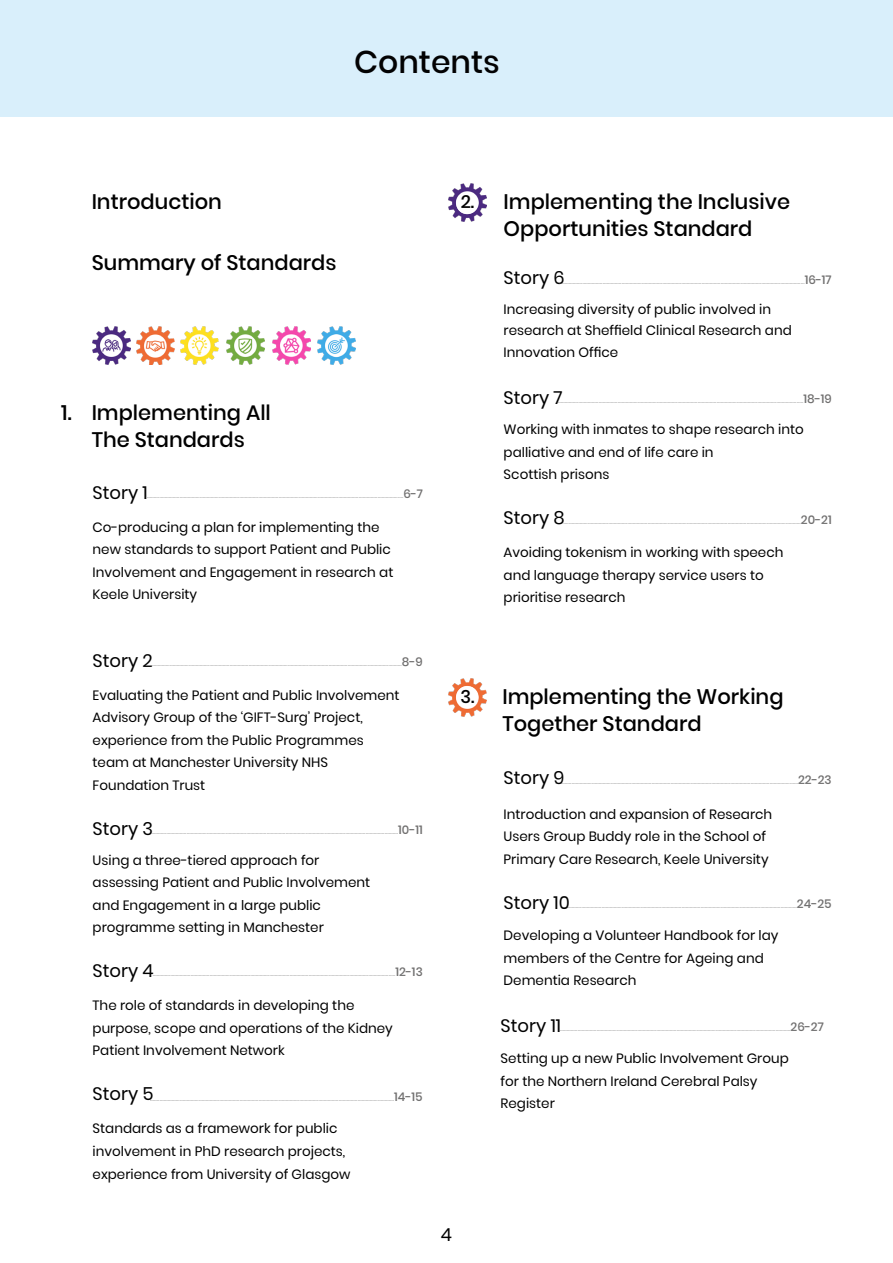
<style>
.page{position:relative;width:893px;height:1263px;background:#fff}
.page>*{position:absolute;margin:0;border:0;box-sizing:border-box;transform-origin:0 0}
.t1{font:500 31.5px "Poppins";color:#020203}
.t2{font:500 21px/27px "Poppins";color:#000}
.t3{font:18px "Poppins";color:#000}
.t4{font:500 18px "Poppins";color:#000}
.t5{font:13.5px/22.5px "Poppins";color:#000}
.t6{font:100 12px "Poppins";color:#706f6f}
.s1{font-weight:500}
.s2{font-weight:400;font-size:18px;color:#000}
</style>
<div class="page">
<img style="left:448px;top:184px;width:38px;height:38px">
<div style="left:456px;top:192px;width:22px;height:22px;background:#fff;border-radius:50%"></div>
<img style="left:448px;top:678px;width:38px;height:38px">
<div style="left:456px;top:686px;width:22px;height:22px;background:#fff;border-radius:50%"></div>
<img style="left:92px;top:326px;width:39px;height:39px">
<img style="left:181px;top:326px;width:38px;height:38px">
<img style="left:137px;top:327px;width:38px;height:38px">
<img style="left:226px;top:326px;width:38px;height:39px">
<img style="left:317px;top:326px;width:39px;height:39px">
<img style="left:272px;top:326px;width:38px;height:39px">
<div style="left:0;top:0;width:893px;height:117px;background:#d9effb"></div>
<h1 class="t1" style="left:354px;top:44px;width:147px">Contents</h1>
<h2 class="t2" style="left:92px;top:188px;width:132px">Introduction</h2>
<h2 class="t2" style="left:92px;top:249px;width:246px">Summary of Standards</h2>
<h3 class="t4" style="left:461px;top:191px;width:15px">2.</h3>
<h2 class="t2" style="left:61px;top:399px;width:12px">1.</h2>
<h2 class="t2" style="left:92px;top:399px;width:181px">Implementing All<br>The Standards</h2>
<h3 class="t3" style="left:93px;top:482px;width:57px">Story 1</h3>
<p class="t5" style="left:93px;top:516px;width:302px">Co-producing a plan for implementing the new standards to support Patient and Public Involvement and Engagement in research at Keele University</p>
<p class="t6" style="left:147px;top:487px;width:277px">............................................................................................................................................................................................<span class="s1">6-7</span></p>
<h3 class="t3" style="left:93px;top:650px;width:62px">Story 2</h3>
<p class="t5" style="left:93px;top:684px;width:308px">Evaluating the Patient and Public Involvement Advisory Group of the ‘GIFT-Surg’ Project, experience from the Public Programmes team at Manchester University NHS Foundation Trust</p>
<h3 class="t3" style="left:93px;top:818px;width:62px">Story 3</h3>
<p class="t5" style="left:93px;top:849px;width:279px">Using a three-tiered approach for assessing Patient and Public Involvement and Engagement in a large public programme setting in Manchester</p>
<h3 class="t3" style="left:93px;top:961px;width:63px">Story 4</h3>
<p class="t5" style="left:93px;top:994px;width:302px">The role of standards in developing the purpose, scope and operations of the Kidney<br>Patient Involvement Network</p>
<h3 class="t3" style="left:93px;top:1084px;width:63px">Story 5</h3>
<p class="t5" style="left:93px;top:1117px;width:259px">Standards as a framework for public involvement in PhD research projects, experience from University of Glasgow</p>
<p class="t6" style="left:151px;top:655px;width:273px">.........................................................................................................................................................................................<span class="s1">8-9</span></p>
<p class="t6" style="left:151px;top:823px;width:273px">......................................................................................................................................................................................<span class="s1">10-11</span></p>
<p class="t6" style="left:153px;top:965px;width:272px">...................................................................................................................................................................................<span class="s1">12-13</span></p>
<p class="t6" style="left:150px;top:1090px;width:274px">....................................................................................................................................................................................<span class="s1">14-15</span></p>
<h3 class="t4" style="left:461px;top:687px;width:16px">3.</h3>
<h3 class="t3" style="left:441px;top:1224px;width:13px">4</h3>
<h2 class="t2" style="left:504px;top:188px;width:288px">Implementing the Inclusive<br>Opportunities Standard</h2>
<h3 class="t3" style="left:504px;top:267px;width:63px">Story 6</h3>
<p class="t5" style="left:504px;top:299px;width:290px;line-height:21px">Increasing diversity of public involved in research at Sheffield Clinical Research and</p>
<p class="t5" style="left:504px;top:341px;width:116px">Innovation Office</p>
<p class="t6" style="left:559px;top:273px;width:274px">.....................................................................................................................................................................................<span class="s1">16-17</span></p>
<h3 class="t3" style="left:504px;top:388px;width:61px">Story 7</h3>
<p class="t5" style="left:504px;top:418px;width:302px">Working with inmates to shape research into palliative and end of life care in<br>Scottish prisons</p>
<h3 class="t3" style="left:504px;top:508px;width:63px">Story 8</h3>
<p class="t5" style="left:504px;top:541px;width:281px">Avoiding tokenism in working with speech and language therapy service users to prioritise research</p>
<p class="t6" style="left:558px;top:392px;width:275px">.....................................................................................................................................................................................<span class="s1">18-19</span></p>
<p class="t6" style="left:564px;top:513px;width:270px">...............................................................................................................................................................................<span class="s1">20-21</span></p>
<h2 class="t2" style="left:502px;top:684px;width:283px">Implementing the Working<br>Together Standard</h2>
<h3 class="t3" style="left:504px;top:767px;width:62px">Story 9</h3>
<p class="t5" style="left:504px;top:802px;width:270px">Introduction and expansion of Research<br>Users Group Buddy role in the School of<br>Primary Care Research, Keele University</p>
<h3 class="t3" style="left:504px;top:892px;width:68px">Story 10</h3>
<p class="t5" style="left:504px;top:924px;width:276px">Developing a Volunteer Handbook for lay members of the Centre for Ageing and<br>Dementia Research</p>
<p class="t6" style="left:555px;top:772px;width:278px">...................................................................................................................................................................................<span class="s1">22-23</span></p>
<p class="t6" style="left:562px;top:897px;width:271px">.............................................................................................................................................................................<span class="s1">24-25</span></p>
<p class="t6" style="left:501px;top:1020px;width:325px"><span class="s2">Story 11</span>..........................................................................................................................................................................<span class="s1">26-27</span></p>
<p class="t5" style="left:501px;top:1047px;width:290px">Setting up a new Public Involvement Group for the Northern Ireland Cerebral Palsy<br>Register</p>
</div>
